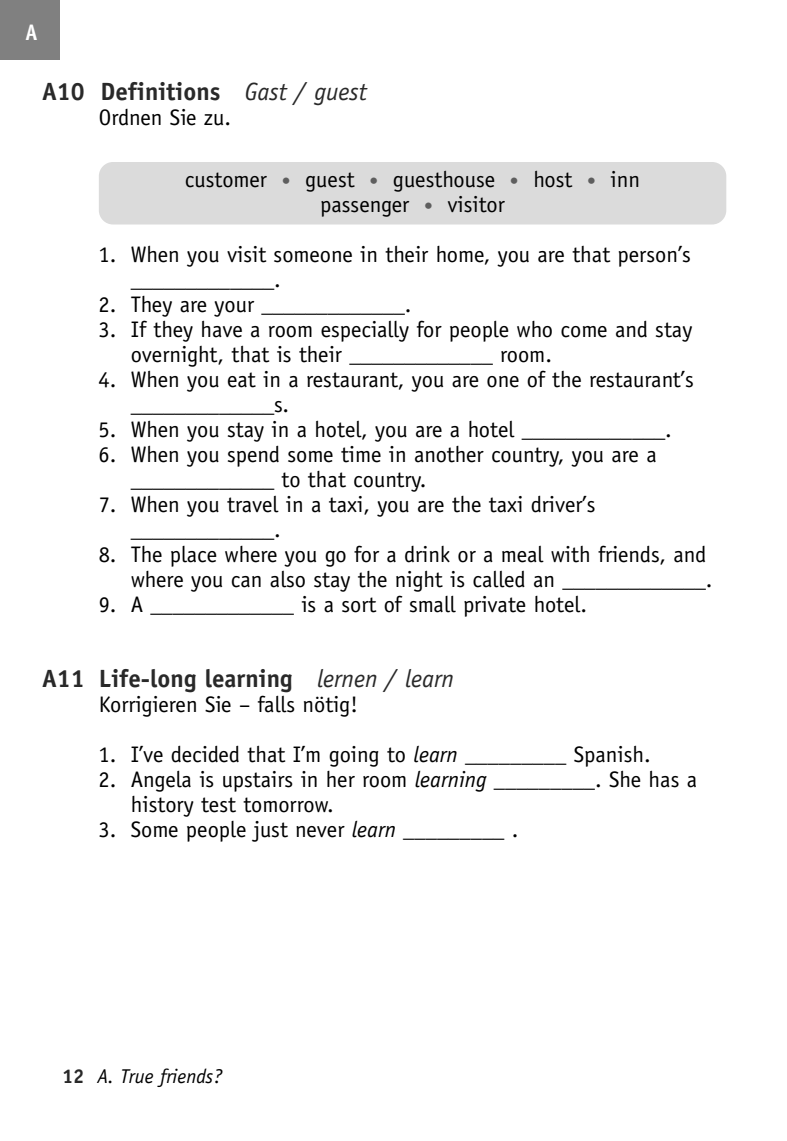
<style>
.page{position:relative;width:787px;height:1141px;background:#fff}
.page>*{position:absolute;margin:0;border:0;box-sizing:border-box;transform-origin:0 0}
.t1{font:700 25px "Officina Sans";color:#292929}
.t2{font:22.5px/25px "Officina Sans";color:#000}
.t3{font:700 22.5px "Officina Sans";color:#fff;scale:.9 1}
.t4{font:italic 20px "Officina Sans";color:#000}
.s1{font-weight:400;font-style:italic}
.s2{font-size:17.5px;color:#5e5e5e}
.s3{font-style:italic}
.s4{font-weight:700;font-style:normal;color:#292929}
</style>
<div class="page">
<div style="left:0;top:0;width:60px;height:60px;background:#808080"></div>
<div style="left:99px;top:162px;width:627px;height:62px;background:#dbdbdb;border-radius:14px"></div>
<p class="t3" style="left:25px;top:23px;width:15px">A</p>
<p class="t1" style="left:42px;top:81px;width:44px">A10</p>
<p class="t1" style="left:100px;top:81px;width:268px">Definitions <span class="s1">Gast / guest</span></p>
<p class="t2" style="left:99px;top:106px;width:134px">Ordnen Sie zu.</p>
<p class="t2" style="left:185px;top:169px;width:457px;text-align:center">customer <span class="s2">•</span> guest <span class="s2">•</span> guesthouse <span class="s2">•</span> host <span class="s2">•</span> inn passenger <span class="s2">•</span> visitor</p>
<p class="t2" style="left:131px;top:244px;width:562px;text-indent:-32px">1. When you visit someone in their home, you are that person’s _____________.</p>
<p class="t2" style="left:99px;top:294px;width:314px">2. They are your _____________.</p>
<p class="t2" style="left:131px;top:319px;width:563px;text-indent:-32px">3. If they have a room especially for people who come and stay overnight, that is their _____________ room.</p>
<p class="t2" style="left:131px;top:369px;width:564px;text-indent:-32px">4. When you eat in a restaurant, you are one of the restaurant’s _____________s.</p>
<p class="t2" style="left:99px;top:419px;width:574px">5. When you stay in a hotel, you are a hotel _____________.</p>
<p class="t2" style="left:131px;top:444px;width:527px;text-indent:-32px">6. When you spend some time in another country, you are a _____________ to that country.</p>
<p class="t2" style="left:131px;top:494px;width:466px;text-indent:-32px">7. When you travel in a taxi, you are the taxi driver’s _____________.</p>
<p class="t2" style="left:99px;top:544px;width:615px;text-align:right">8. The place where you go for a drink or a meal with friends, and where you can also stay the night is called an _____________.</p>
<p class="t2" style="left:99px;top:594px;width:490px">9. A _____________ is a sort of small private hotel.</p>
<p class="t1" style="left:42px;top:669px;width:44px">A11</p>
<p class="t1" style="left:99px;top:669px;width:357px">Life-long learning <span class="s1">lernen / learn</span></p>
<p class="t2" style="left:99px;top:694px;width:260px">Korrigieren Sie – falls nötig!</p>
<p class="t2" style="left:99px;top:744px;width:553px">1. I’ve decided that I’m going to <span class="s3">learn</span> _________ Spanish.</p>
<p class="t2" style="left:131px;top:769px;width:568px;text-indent:-32px">2. Angela is upstairs in her room <span class="s3">learning</span> _________. She has a history test tomorrow.</p>
<p class="t2" style="left:99px;top:819px;width:421px">3. Some people just never <span class="s3">learn</span> _________ .</p>
<p class="t4" style="left:62px;top:1069px;width:162px"><span class="s4">12</span> A. True friends?</p>
</div>
